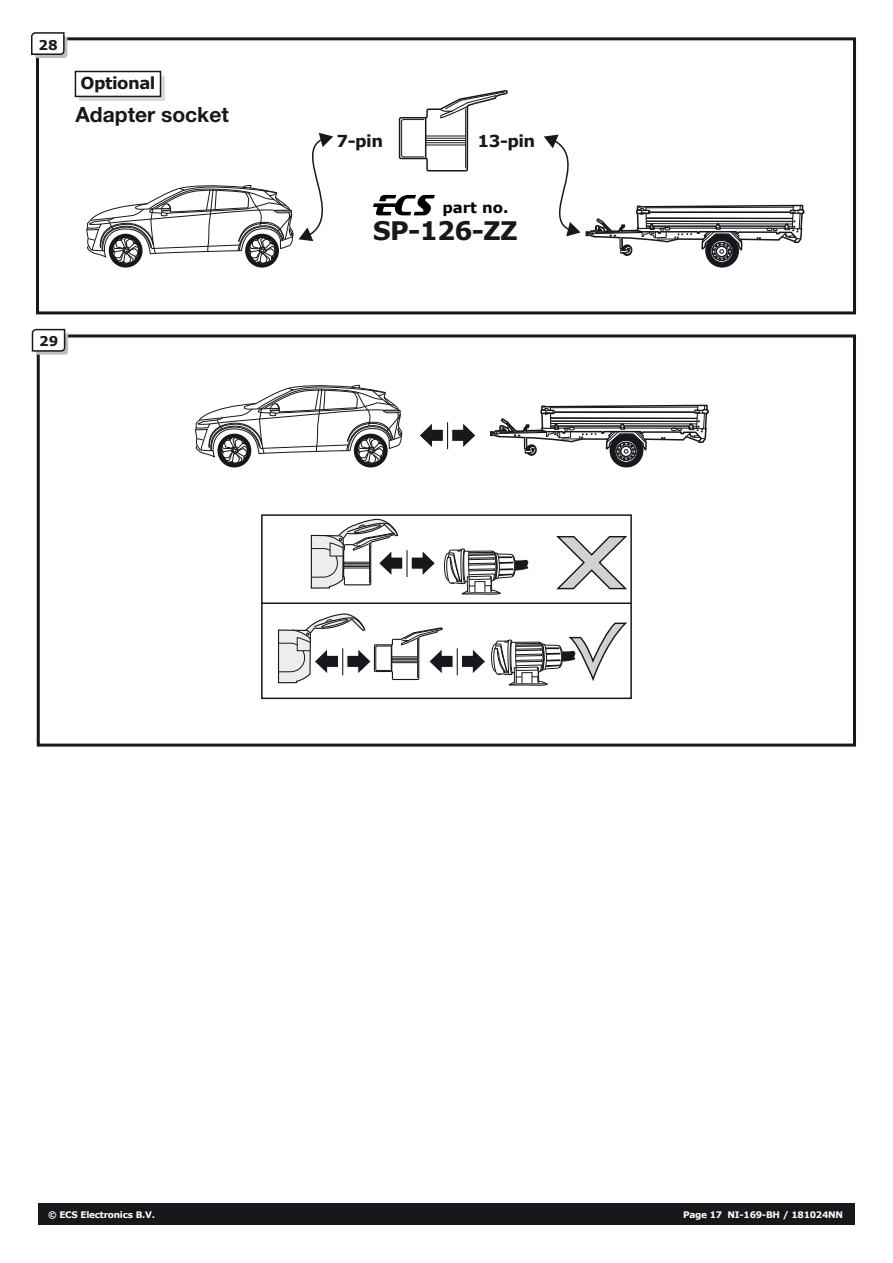
<style>
.page{position:relative;width:893px;height:1263px;background:#fff}
.page>*{position:absolute;margin:0;border:0;box-sizing:border-box;transform-origin:0 0}
.t1{font:700 25.5px "Verdana";letter-spacing:-.03em;color:#1a171c}
.t2{font:700 21px "Helvetica Neue";color:#1a171c}
.t3{font:700 16.5px "Verdana";letter-spacing:-.03em;color:#1a171c}
.t4{font:700 15px "Verdana";color:#000}
.t5{font:700 13.5px "Verdana";color:#1a171c}
.t6{font:700 9px "Verdana";letter-spacing:-.03em;color:#fff}
</style>
<div class="page">
<div style="left:38px;top:1203px;width:817px;height:21px;background:#1a171c"></div>
<div style="left:36px;top:37px;width:820px;height:277px;border:3px solid #1a171c"></div>
<svg style="left:31px;top:32px;width:36px;height:26px"></svg>
<div style="left:37px;top:334px;width:819px;height:413px;border:3px solid #1a171c"></div>
<svg style="left:31px;top:328px;width:37px;height:27px"></svg>
<svg style="left:79px;top:76px;width:85px;height:25px"></svg>
<div style="left:75px;top:71px;width:86px;height:26px;background:#fff;border:2px solid #1a171c"></div>
<div style="left:109px;top:234px;width:34px;height:34px;border:2px solid #1a171c;border-radius:50%"></div>
<div style="left:245px;top:234px;width:34px;height:34px;border:2px solid #1a171c;border-radius:50%"></div>
<svg style="left:86px;top:133px;width:247px;height:134px"></svg>
<svg style="left:544px;top:134px;width:261px;height:134px"></svg>
<svg style="left:398px;top:37px;width:111px;height:135px"></svg>
<svg style="left:373px;top:195px;width:62px;height:20px"></svg>
<svg style="left:420px;top:422px;width:55px;height:28px"></svg>
<svg style="left:489px;top:310px;width:221px;height:158px"></svg>
<svg style="left:195px;top:384px;width:207px;height:83px"></svg>
<div style="left:261px;top:514px;width:371px;height:185px;border:2px solid #1a171c"></div>
<hr style="left:262px;top:602px;width:369px;height:2px;background:#1a171c">
<svg style="left:277px;top:519px;width:352px;height:181px"></svg>
<hr style="left:405px;top:550px;width:4px;height:27px;background:#fff">
<hr style="left:406px;top:550px;width:2px;height:27px;background:#1a171c">
<h3 class="t5" style="left:38px;top:35px;width:21px">28</h3>
<h3 class="t3" style="left:80px;top:71px;width:77px">Optional</h3>
<h2 class="t2" style="left:76px;top:99px;width:155px">Adapter socket</h2>
<h3 class="t5" style="left:39px;top:332px;width:21px">29</h3>
<h3 class="t3" style="left:337px;top:129px;width:48px">7-pin</h3>
<h3 class="t3" style="left:478px;top:129px;width:59px">13-pin</h3>
<h3 class="t4" style="left:442px;top:196px;width:68px">part no.</h3>
<h1 class="t1" style="left:373px;top:213px;width:146px">SP-126-ZZ</h1>
<p class="t6" style="left:48px;top:1208px;width:108px">© ECS Electronics B.V.</p>
<p class="t6" style="left:683px;top:1208px;width:162px">Page 17 NI-169-BH / 181024NN</p>
</div>
